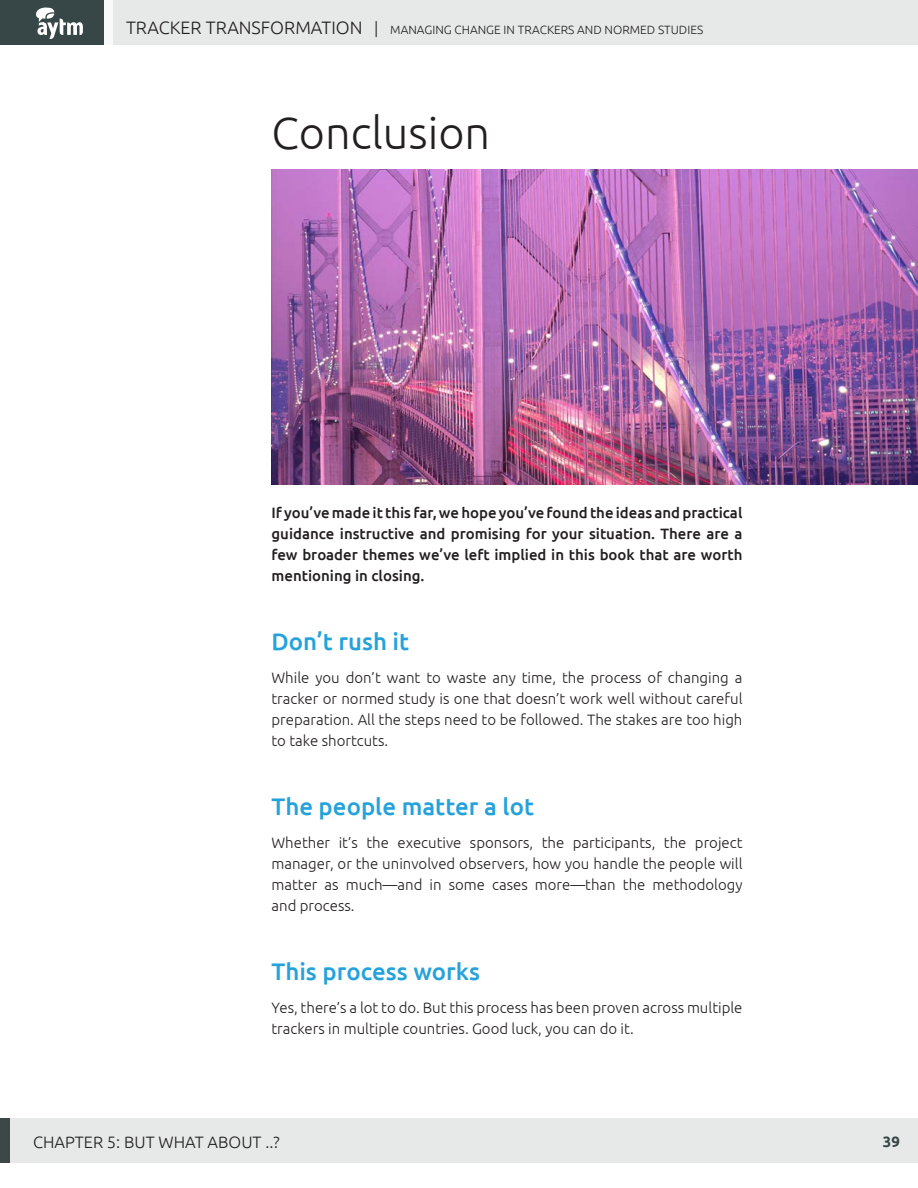
<style>
.page{position:relative;width:918px;height:1188px;background:#fff}
.page>*{position:absolute;margin:0;border:0;box-sizing:border-box;transform-origin:0 0}
.t1{font:300 45px "Ubuntu";color:#231f20}
.t2{font:500 24px "Ubuntu";color:#26a2db}
.t3{font:300 16.5px "Ubuntu";color:#231f20}
.t4{font:300 15px/21px "Ubuntu";color:#231f20;text-align:justify}
.t5{font:500 15px/21px "Ubuntu";color:#231f20;text-align:justify}
.t6{font:700 15px "Ubuntu";color:#374747}
.t7{font:300 12px "Ubuntu";color:#231f20}
.s1{font-size:18px}
.s2{font-size:16.5px}
</style>
<div class="page">
<div style="left:104px;top:0;width:814px;height:44px;background:#e7e9e8"></div>
<div style="left:104px;top:0;width:9px;height:44px;background:#f8f9f9"></div>
<div style="left:0;top:0;width:104px;height:44px;background:#374747"></div>
<div style="left:0;top:1118px;width:918px;height:45px;background:#e7e9e8"></div>
<div style="left:0;top:1118px;width:9px;height:45px;background:#3d4748"></div>
<svg style="left:36px;top:7px;width:47px;height:32px"></svg>
<img style="left:272px;top:169px;width:646px;height:316px">
<p class="t7" style="left:126px;top:23px;width:579px"><span class="s1">TRACKER TRANSFORMATION</span> <span class="s2">|</span> MANAGING CHANGE IN TRACKERS AND NORMED STUDIES</p>
<h1 class="t1" style="left:272px;top:107px;width:220px">Conclusion</h1>
<p class="t5" style="left:271px;top:502px;width:473px">If you’ve made it this far, we hope you’ve found the ideas and practical guidance instructive and promising for your situation. There are a few broader themes we’ve left implied in this book that are worth mentioning in closing.</p>
<h2 class="t2" style="left:272px;top:628px;width:139px">Don’t rush it</h2>
<p class="t4" style="left:272px;top:667px;width:473px">While you don’t want to waste any time, the process of changing a tracker or normed study is one that doesn’t work well without careful preparation. All the steps need to be followed. The stakes are too high to take shortcuts.</p>
<h2 class="t2" style="left:272px;top:793px;width:264px">The people matter a lot</h2>
<p class="t4" style="left:272px;top:832px;width:473px">Whether it’s the executive sponsors, the participants, the project manager, or the uninvolved observers, how you handle the people will matter as much—and in some cases more—than the methodology and process.</p>
<h2 class="t2" style="left:272px;top:958px;width:210px">This process works</h2>
<p class="t4" style="left:272px;top:997px;width:473px">Yes, there’s a lot to do. But this process has been proven across multiple trackers in multiple countries. Good luck, you can do it.</p>
<p class="t3" style="left:33px;top:1133px;width:248px">CHAPTER 5: BUT WHAT ABOUT ..?</p>
<p class="t6" style="left:883px;top:1133px;width:19px">39</p>
</div>
